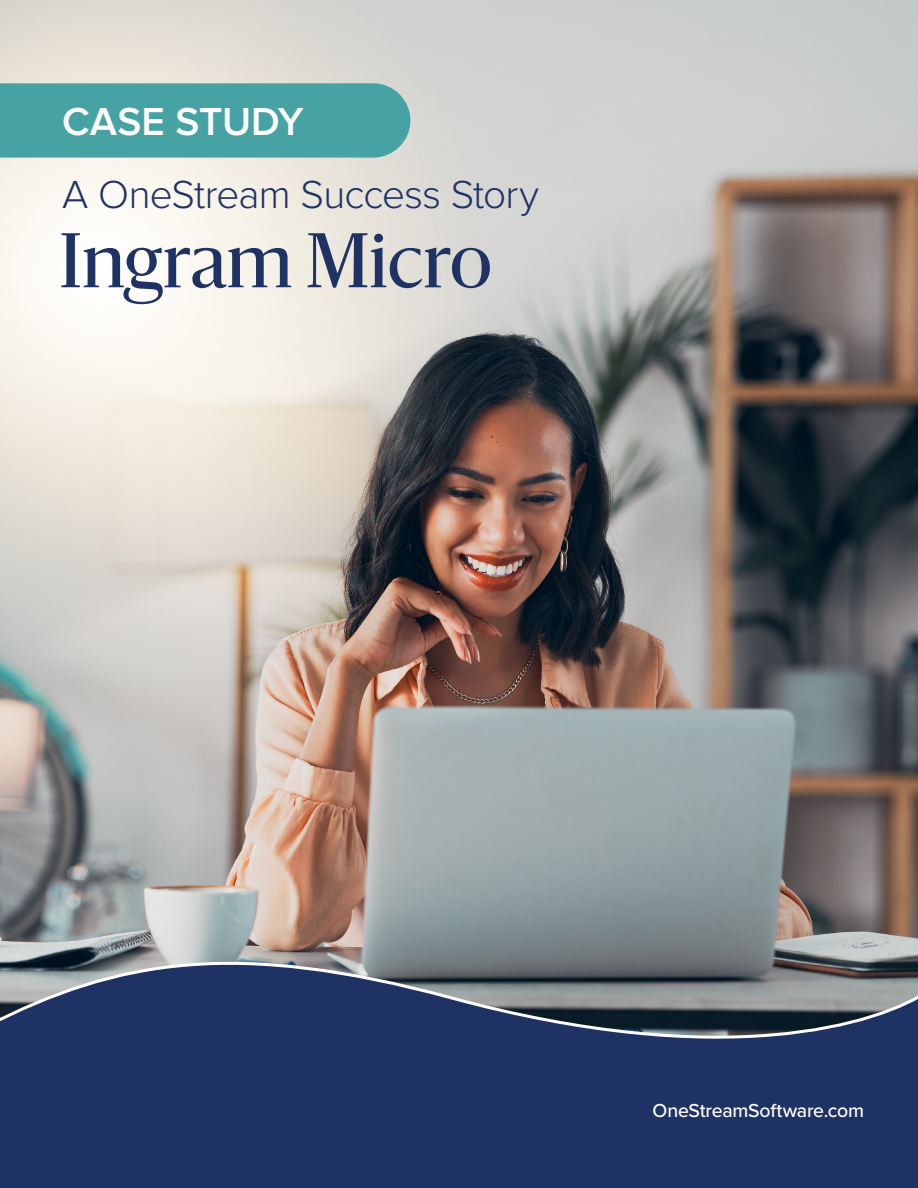
<style>
.page{position:relative;width:918px;height:1188px;background:#fff}
.page>*{position:absolute;margin:0;border:0;box-sizing:border-box;transform-origin:0 0}
.t1{font:72px "Sanomat";color:#1f3264}
.t2{font:300 40.5px "Proxima Nova";letter-spacing:-.02em;color:#1f3264}
.t3{font:600 40.5px "Proxima Nova";color:#fff}
.t4{font:500 19.5px "Proxima Nova";letter-spacing:-.015em;color:#fff}
</style>
<div class="page">
<div style="left:0;top:916px;width:918px;height:272px;background:#1f3264"></div>
<img style="left:0;top:0;width:918px;height:1039px">
<div style="left:0;top:83px;width:410px;height:75px;background:#47a3a3"></div>
<p class="t3" style="left:62px;top:98px;width:243px">CASE STUDY</p>
<p class="t2" style="left:62px;top:171px;width:478px">A OneStream Success Story</p>
<h1 class="t1" style="left:59px;top:208px;width:434px">Ingram Micro</h1>
<p class="t4" style="left:653px;top:1096px;width:213px">OneStreamSoftware.com</p>
</div>
